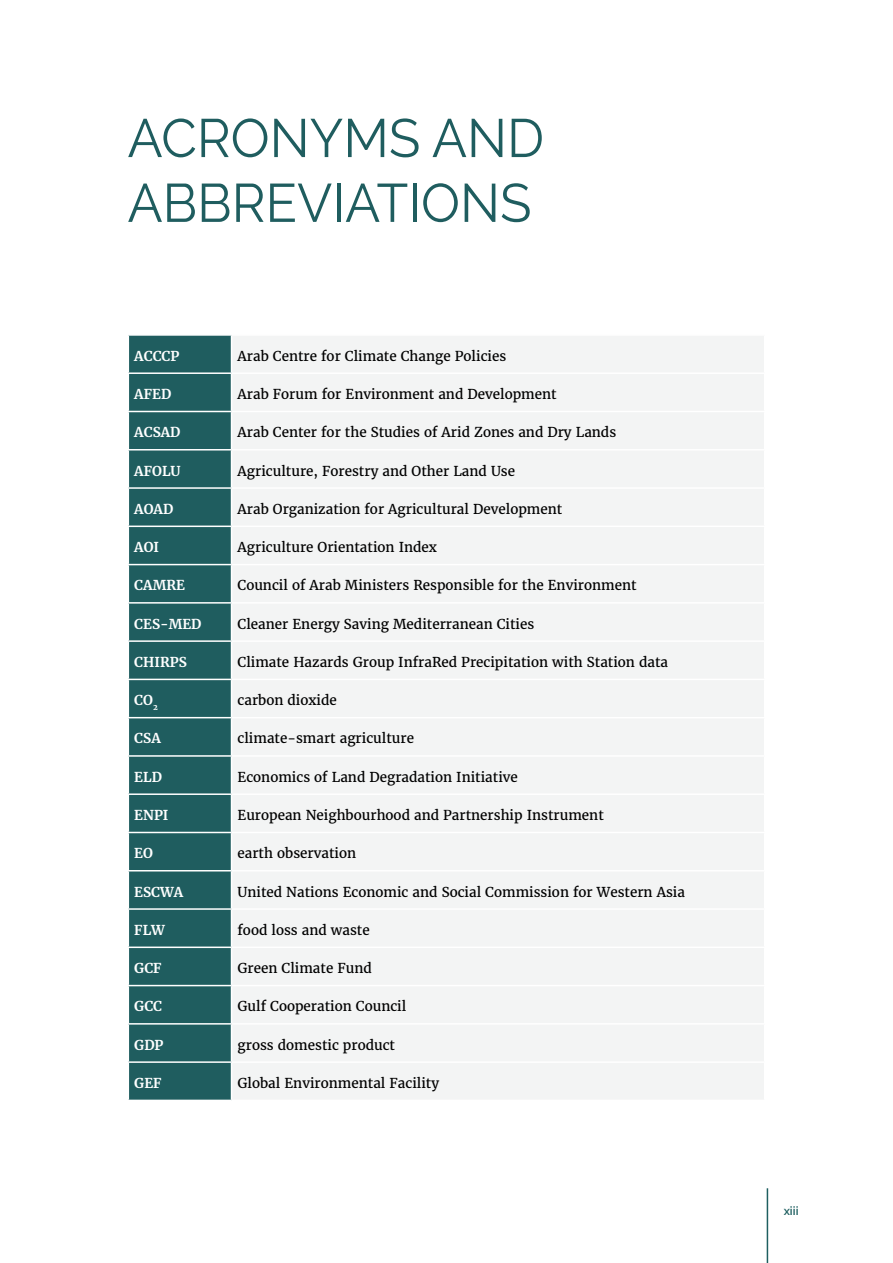
<style>
.page{position:relative;width:893px;height:1263px;background:#fff}
.page>*{position:absolute;margin:0;border:0;box-sizing:border-box;transform-origin:0 0}
.t1{font:54px/64.8px "Raleway";color:#1f5d5f;scale:.96 1}
.t2{font:13.5px "Merriweather";color:#000}
.t3{font:700 13.5px "Merriweather";color:#fff}
.t4{font:600 12px "Raleway";color:#1e5f60}
</style>
<div class="page">
<svg style="left:129px;top:336px;width:102px;height:764px;background:#215e60"></svg>
<div style="left:233px;top:336px;width:531px;height:763px;background:#f3f4f4"></div>
<hr style="left:128px;top:372px;width:104px;height:2px;background:#fff">
<hr style="left:128px;top:411px;width:104px;height:1px;background:#fff">
<hr style="left:128px;top:449px;width:104px;height:1px;background:#fff">
<hr style="left:128px;top:487px;width:104px;height:2px;background:#fff">
<hr style="left:128px;top:525px;width:104px;height:2px;background:#fff">
<hr style="left:128px;top:564px;width:104px;height:1px;background:#fff">
<hr style="left:128px;top:602px;width:104px;height:2px;background:#fff">
<hr style="left:128px;top:640px;width:104px;height:2px;background:#fff">
<hr style="left:128px;top:679px;width:104px;height:1px;background:#fff">
<hr style="left:128px;top:717px;width:104px;height:1px;background:#fff">
<hr style="left:128px;top:755px;width:104px;height:2px;background:#fff">
<hr style="left:128px;top:793px;width:104px;height:2px;background:#fff">
<hr style="left:128px;top:832px;width:104px;height:1px;background:#fff">
<hr style="left:128px;top:870px;width:104px;height:1px;background:#fff">
<hr style="left:128px;top:908px;width:104px;height:2px;background:#fff">
<hr style="left:128px;top:946px;width:104px;height:2px;background:#fff">
<hr style="left:128px;top:985px;width:104px;height:1px;background:#fff">
<hr style="left:128px;top:1023px;width:104px;height:1px;background:#fff">
<hr style="left:128px;top:1061px;width:104px;height:2px;background:#fff">
<hr style="left:232px;top:372px;width:533px;height:2px;background:#fff">
<hr style="left:232px;top:411px;width:533px;height:1px;background:#fff">
<hr style="left:232px;top:449px;width:533px;height:1px;background:#fff">
<hr style="left:232px;top:487px;width:533px;height:2px;background:#fff">
<hr style="left:232px;top:525px;width:533px;height:2px;background:#fff">
<hr style="left:232px;top:564px;width:533px;height:1px;background:#fff">
<hr style="left:232px;top:602px;width:533px;height:2px;background:#fff">
<hr style="left:232px;top:640px;width:533px;height:2px;background:#fff">
<hr style="left:232px;top:679px;width:533px;height:1px;background:#fff">
<hr style="left:232px;top:717px;width:533px;height:1px;background:#fff">
<hr style="left:232px;top:755px;width:533px;height:2px;background:#fff">
<hr style="left:232px;top:793px;width:533px;height:2px;background:#fff">
<hr style="left:232px;top:832px;width:533px;height:1px;background:#fff">
<hr style="left:232px;top:870px;width:533px;height:1px;background:#fff">
<hr style="left:232px;top:908px;width:533px;height:2px;background:#fff">
<hr style="left:232px;top:946px;width:533px;height:2px;background:#fff">
<hr style="left:232px;top:985px;width:533px;height:1px;background:#fff">
<hr style="left:232px;top:1023px;width:533px;height:1px;background:#fff">
<hr style="left:232px;top:1061px;width:533px;height:2px;background:#fff">
<hr style="left:767px;top:1188px;width:1px;height:75px;background:#1e5f60">
<h1 class="t1" style="left:128px;top:105px;width:435px">ACRONYMS AND<br>ABBREVIATIONS</h1>
<p class="t3" style="left:134px;top:346px;width:47px">ACCCP</p>
<p class="t2" style="left:238px;top:347px;width:270px">Arab Centre for Climate Change Policies</p>
<p class="t3" style="left:134px;top:385px;width:38px">AFED</p>
<p class="t2" style="left:238px;top:385px;width:321px">Arab Forum for Environment and Development</p>
<p class="t3" style="left:134px;top:423px;width:48px">ACSAD</p>
<p class="t2" style="left:238px;top:423px;width:380px">Arab Center for the Studies of Arid Zones and Dry Lands</p>
<p class="t3" style="left:134px;top:461px;width:48px">AFOLU</p>
<p class="t2" style="left:238px;top:462px;width:279px">Agriculture, Forestry and Other Land Use</p>
<p class="t3" style="left:134px;top:500px;width:41px">AOAD</p>
<p class="t2" style="left:238px;top:500px;width:326px">Arab Organization for Agricultural Development</p>
<p class="t3" style="left:134px;top:538px;width:26px">AOI</p>
<p class="t2" style="left:238px;top:538px;width:201px">Agriculture Orientation Index</p>
<p class="t3" style="left:134px;top:576px;width:52px">CAMRE</p>
<p class="t2" style="left:238px;top:576px;width:401px">Council of Arab Ministers Responsible for the Environment</p>
<p class="t3" style="left:134px;top:614px;width:69px">CES-MED</p>
<p class="t2" style="left:238px;top:615px;width:298px">Cleaner Energy Saving Mediterranean Cities</p>
<p class="t3" style="left:134px;top:653px;width:54px">CHIRPS</p>
<p class="t2" style="left:238px;top:653px;width:432px">Climate Hazards Group InfraRed Precipitation with Station data</p>
<p class="t3" style="left:134px;top:691px;width:25px">CO<sub>2</sub></p>
<p class="t2" style="left:238px;top:691px;width:101px">carbon dioxide</p>
<p class="t3" style="left:134px;top:729px;width:28px">CSA</p>
<p class="t2" style="left:238px;top:729px;width:178px">climate-smart agriculture</p>
<p class="t3" style="left:134px;top:767px;width:29px">ELD</p>
<p class="t2" style="left:238px;top:768px;width:282px">Economics of Land Degradation Initiative</p>
<p class="t3" style="left:134px;top:806px;width:36px">ENPI</p>
<p class="t2" style="left:238px;top:806px;width:368px">European Neighbourhood and Partnership Instrument</p>
<p class="t3" style="left:134px;top:844px;width:20px">EO</p>
<p class="t2" style="left:238px;top:844px;width:120px">earth observation</p>
<p class="t3" style="left:134px;top:882px;width:51px">ESCWA</p>
<p class="t2" style="left:238px;top:883px;width:449px">United Nations Economic and Social Commission for Western Asia</p>
<p class="t3" style="left:134px;top:920px;width:32px">FLW</p>
<p class="t2" style="left:238px;top:921px;width:134px">food loss and waste</p>
<p class="t3" style="left:134px;top:959px;width:29px">GCF</p>
<p class="t2" style="left:238px;top:959px;width:136px">Green Climate Fund</p>
<p class="t3" style="left:134px;top:997px;width:29px">GCC</p>
<p class="t2" style="left:238px;top:997px;width:170px">Gulf Cooperation Council</p>
<p class="t3" style="left:134px;top:1035px;width:31px">GDP</p>
<p class="t2" style="left:238px;top:1036px;width:159px">gross domestic product</p>
<p class="t3" style="left:134px;top:1074px;width:29px">GEF</p>
<p class="t2" style="left:238px;top:1074px;width:203px">Global Environmental Facility</p>
<p class="t4" style="left:784px;top:1201px;width:16px">xiii</p>
</div>
